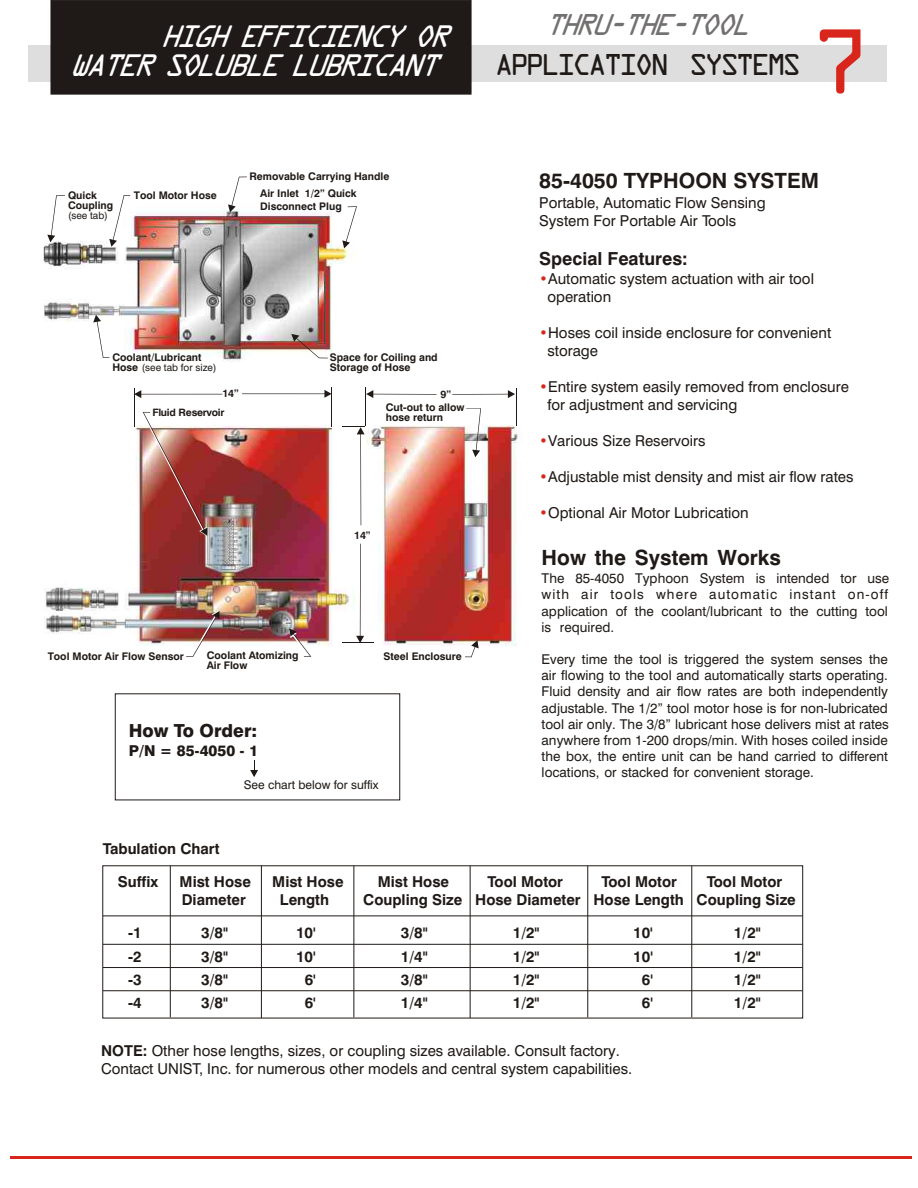
<style>
.page{position:relative;width:918px;height:1188px;background:#fff}
.page>*{position:absolute;margin:0;border:0;box-sizing:border-box;transform-origin:0 0}
.t1{font:82.5px "OCRA";color:#d9261c}
.t2{font:italic 27.9px/29.4px "OCRA";color:#fff}
.t3{font:27px "OCRA";letter-spacing:-.145em;color:#1f1a17}
.t4{font:italic 27px "OCRA";color:#737070}
.t5{font:700 21px "Swis 721 BT";color:#1f1a17}
.t6{font:700 18px "Swis 721 BT";color:#1f1a17}
.t7{font:18px "Swis 721 Hv BT";color:#1f1a17}
.t8{font:15px/18px "Swis 721 BT";color:#1f1a17}
.t9{font:700 15px "Swis 721 BT";color:#1f1a17}
.t10{font:15px "Swis 721 Hv BT";color:#1f1a17}
.t11{font:13.5px/16.2px "Swis 721 BT";color:#1f1a17;text-align:justify}
.t12{font:12px "Swis 721 BT";color:#1f1a17}
.t13{font:700 10.5px/10.1px "Swis 721 BT";color:#1f1a17}
.t14{font:700 10.2px "Swis 721 BT";letter-spacing:-.03em;color:#1f1a17}
.t15{font:10.05px "Swis 721 BT";color:#1f1a17}
.s1{font-weight:700;font-size:10.5px}
.s2{font-family:"Swis 721 Bd Rnd BT";color:#d9261c}
.s3{color:#d9261c}
.s4{font-weight:700}
</style>
<div class="page">
<hr style="left:103px;top:916px;width:700px;height:1px;background:#1f1a17">
<hr style="left:103px;top:944px;width:700px;height:1px;background:#1f1a17">
<hr style="left:103px;top:967px;width:700px;height:1px;background:#1f1a17">
<hr style="left:103px;top:990px;width:700px;height:1px;background:#1f1a17">
<hr style="left:170px;top:866px;width:1px;height:151px;background:#1f1a17">
<hr style="left:261px;top:866px;width:1px;height:152px;background:#1f1a17">
<hr style="left:354px;top:866px;width:1px;height:151px;background:#1f1a17">
<hr style="left:470px;top:866px;width:1px;height:152px;background:#1f1a17">
<hr style="left:588px;top:866px;width:1px;height:151px;background:#1f1a17">
<hr style="left:692px;top:866px;width:1px;height:151px;background:#1f1a17">
<svg style="left:250px;top:760px;width:8px;height:17px"></svg>
<div style="left:28px;top:45px;width:859px;height:37px;background:#dedede"></div>
<div style="left:51px;top:0;width:420px;height:94px;background:#1f1a17"></div>
<img style="left:43px;top:210px;width:475px;height:436px">
<svg style="left:228px;top:177px;width:19px;height:35px"></svg>
<svg style="left:93px;top:315px;width:16px;height:43px"></svg>
<svg style="left:465px;top:640px;width:14px;height:18px"></svg>
<svg style="left:185px;top:610px;width:35px;height:47px"></svg>
<svg style="left:289px;top:628px;width:22px;height:29px"></svg>
<svg style="left:109px;top:195px;width:21px;height:52px"></svg>
<svg style="left:466px;top:408px;width:15px;height:49px"></svg>
<svg style="left:291px;top:334px;width:37px;height:25px"></svg>
<hr style="left:373px;top:394px;width:64px;height:1px;background:#1f1a17">
<svg style="left:366px;top:390px;width:7px;height:8px"></svg>
<hr style="left:452px;top:394px;width:57px;height:1px;background:#1f1a17">
<svg style="left:508px;top:390px;width:7px;height:8px"></svg>
<hr style="left:360px;top:434px;width:1px;height:91px;background:#1f1a17">
<hr style="left:141px;top:394px;width:81px;height:1px;background:#1f1a17">
<svg style="left:135px;top:390px;width:6px;height:8px"></svg>
<hr style="left:242px;top:394px;width:83px;height:1px;background:#1f1a17">
<svg style="left:324px;top:390px;width:7px;height:8px"></svg>
<hr style="left:360px;top:544px;width:1px;height:92px;background:#1f1a17">
<svg style="left:356px;top:636px;width:8px;height:6px"></svg>
<svg style="left:47px;top:195px;width:18px;height:47px"></svg>
<svg style="left:342px;top:206px;width:15px;height:42px"></svg>
<img style="left:141px;top:412px;width:66px;height:124px">
<hr style="left:342px;top:642px;width:32px;height:1px;background:#1f1a17">
<svg style="left:342px;top:426px;width:23px;height:8px"></svg>
<hr style="left:134px;top:389px;width:1px;height:38px;background:#1f1a17">
<hr style="left:331px;top:388px;width:1px;height:39px;background:#1f1a17">
<hr style="left:365px;top:388px;width:1px;height:38px;background:#1f1a17">
<hr style="left:516px;top:388px;width:1px;height:38px;background:#1f1a17">
<hr style="left:11px;top:1156px;width:901px;height:3px;background:#d9261c">
<h2 class="t2" style="left:69px;top:25px;width:392px;text-indent:91px">HIGH EFFICIENCY OR<br>WATER SOLUBLE LUBRICANT</h2>
<p class="t13" style="left:68px;top:191px;width:47px">Quick<br>Coupling</p>
<p class="t15" style="left:68px;top:211px;width:41px">(see tab)</p>
<p class="t13" style="left:134px;top:191px;width:85px">Tool Motor Hose</p>
<p class="t13" style="left:249px;top:173px;width:142px">Removable Carrying Handle</p>
<p class="t13" style="left:260px;top:188px;width:98px;line-height:12.6px">Air Inlet 1/2” Quick<br>Disconnect Plug</p>
<p class="t13" style="left:112px;top:353px;width:91px">Coolant/Lubricant</p>
<p class="t15" style="left:112px;top:363px;width:106px"><span class="s1">Hose</span> (see tab for size)</p>
<p class="t14" style="left:152px;top:408px;width:74px">Fluid Reservoir</p>
<p class="t13" style="left:222px;top:389px;width:18px">14”</p>
<p class="t13" style="left:330px;top:353px;width:109px">Space for Coiling and<br>Storage of Hose</p>
<p class="t13" style="left:386px;top:403px;width:80px">Cut-out to allow hose return</p>
<p class="t13" style="left:441px;top:390px;width:12px">9”</p>
<p class="t13" style="left:354px;top:531px;width:18px">14”</p>
<p class="t13" style="left:48px;top:652px;width:138px">Tool Motor Air Flow Sensor</p>
<p class="t13" style="left:207px;top:652px;width:93px">Coolant Atomizing</p>
<p class="t13" style="left:384px;top:653px;width:80px">Steel Enclosure</p>
<p class="t13" style="left:207px;top:662px;width:42px">Air Flow</p>
<h3 class="t7" style="left:129px;top:723px;width:130px">How To Order:</h3>
<p class="t10" style="left:129px;top:744px;width:131px">P/N = 85-4050 - 1</p>
<p class="t12" style="left:244px;top:780px;width:136px">See chart below for suffix</p>
<p class="t9" style="left:103px;top:843px;width:118px">Tabulation Chart</p>
<h3 class="t4" style="left:544px;top:14px;width:217px">THRU-THE-TOOL</h3>
<h3 class="t3" style="left:495px;top:54px;width:309px">APPLICATION SYSTEMS</h3>
<h1 class="t1" style="left:810px;top:31px;width:61px">7</h1>
<h3 class="t5" style="left:539px;top:172px;width:281px">85-4050 TYPHOON SYSTEM</h3>
<p class="t8" style="left:539px;top:195px;width:228px">Portable, Automatic Flow Sensing<br>System For Portable Air Tools</p>
<h3 class="t6" style="left:539px;top:251px;width:150px">Special Features:</h3>
<p class="t8" style="left:547px;top:271px;width:268px;text-indent:-8px"><span class="s2">•</span>Automatic system actuation with air tool operation</p>
<p class="t8" style="left:547px;top:325px;width:285px;text-indent:-8px"><span class="s2">•</span>Hoses coil inside enclosure for convenient storage</p>
<p class="t8" style="left:547px;top:379px;width:303px;text-indent:-8px"><span class="s2">•</span>Entire system easily removed from enclosure for adjustment and servicing</p>
<p class="t8" style="left:539px;top:434px;width:168px"><span class="s2">•</span>Various Size Reservoirs</p>
<p class="t8" style="left:539px;top:469px;width:316px"><span class="s3">•</span>Adjustable mist density and mist air flow rates</p>
<p class="t8" style="left:539px;top:505px;width:211px"><span class="s3">•</span>Optional Air Motor Lubrication</p>
<h3 class="t5" style="left:542px;top:549px;width:241px">How the System Works</h3>
<p class="t11" style="left:542px;top:572px;width:349px">The 85-4050 Typhoon System is intended tor use with air tools where automatic instant on-off application of the coolant/lubricant to the cutting tool is required.</p>
<p class="t11" style="left:542px;top:652px;width:349px">Every time the tool is triggered the system senses the air flowing to the tool and automatically starts operating.<br>Fluid density and air flow rates are both independently adjustable. The 1/2” tool motor hose is for non-lubricated tool air only. The 3/8” lubricant hose delivers mist at rates anywhere from 1-200 drops/min. With hoses coiled inside the box, the entire unit can be hand carried to different locations, or stacked for convenient storage.</p>
<p class="t9" style="left:118px;top:876px;width:42px">Suffix</p>
<p class="t9" style="left:180px;top:876px;width:73px">Mist Hose</p>
<p class="t9" style="left:272px;top:876px;width:73px">Mist Hose</p>
<p class="t9" style="left:378px;top:876px;width:73px">Mist Hose</p>
<p class="t9" style="left:487px;top:876px;width:77px">Tool Motor</p>
<p class="t9" style="left:601px;top:876px;width:77px">Tool Motor</p>
<p class="t9" style="left:707px;top:876px;width:77px">Tool Motor</p>
<p class="t9" style="left:182px;top:894px;width:66px">Diameter</p>
<p class="t9" style="left:280px;top:894px;width:51px">Length</p>
<p class="t9" style="left:363px;top:894px;width:434px">Coupling Size Hose Diameter Hose Length Coupling Size</p>
<p class="t9" style="left:128px;top:927px;width:15px">-1</p>
<p class="t9" style="left:201px;top:927px;width:28px">3/8"</p>
<p class="t9" style="left:296px;top:927px;width:21px">10'</p>
<p class="t9" style="left:401px;top:927px;width:28px">3/8"</p>
<p class="t9" style="left:513px;top:927px;width:28px">1/2"</p>
<p class="t9" style="left:633px;top:927px;width:21px">10'</p>
<p class="t9" style="left:734px;top:927px;width:28px">1/2"</p>
<p class="t9" style="left:128px;top:950px;width:15px">-2</p>
<p class="t9" style="left:201px;top:950px;width:28px">3/8"</p>
<p class="t9" style="left:296px;top:950px;width:21px">10'</p>
<p class="t9" style="left:401px;top:950px;width:28px">1/4"</p>
<p class="t9" style="left:513px;top:950px;width:28px">1/2"</p>
<p class="t9" style="left:633px;top:950px;width:21px">10'</p>
<p class="t9" style="left:734px;top:950px;width:28px">1/2"</p>
<p class="t9" style="left:128px;top:974px;width:15px">-3</p>
<p class="t9" style="left:201px;top:974px;width:28px">3/8"</p>
<p class="t9" style="left:305px;top:974px;width:13px">6'</p>
<p class="t9" style="left:401px;top:974px;width:28px">3/8"</p>
<p class="t9" style="left:513px;top:974px;width:28px">1/2"</p>
<p class="t9" style="left:642px;top:974px;width:13px">6'</p>
<p class="t9" style="left:734px;top:974px;width:28px">1/2"</p>
<p class="t9" style="left:128px;top:997px;width:15px">-4</p>
<p class="t9" style="left:201px;top:997px;width:28px">3/8"</p>
<p class="t9" style="left:305px;top:997px;width:13px">6'</p>
<p class="t9" style="left:401px;top:997px;width:28px">1/4"</p>
<p class="t9" style="left:513px;top:997px;width:28px">1/2"</p>
<p class="t9" style="left:642px;top:997px;width:13px">6'</p>
<p class="t9" style="left:734px;top:997px;width:28px">1/2"</p>
<p class="t8" style="left:101px;top:1043px;width:533px"><span class="s4">NOTE:</span> Other hose lengths, sizes, or coupling sizes available. Consult factory.<br>Contact UNIST, Inc. for numerous other models and central system capabilities.</p>
</div>
